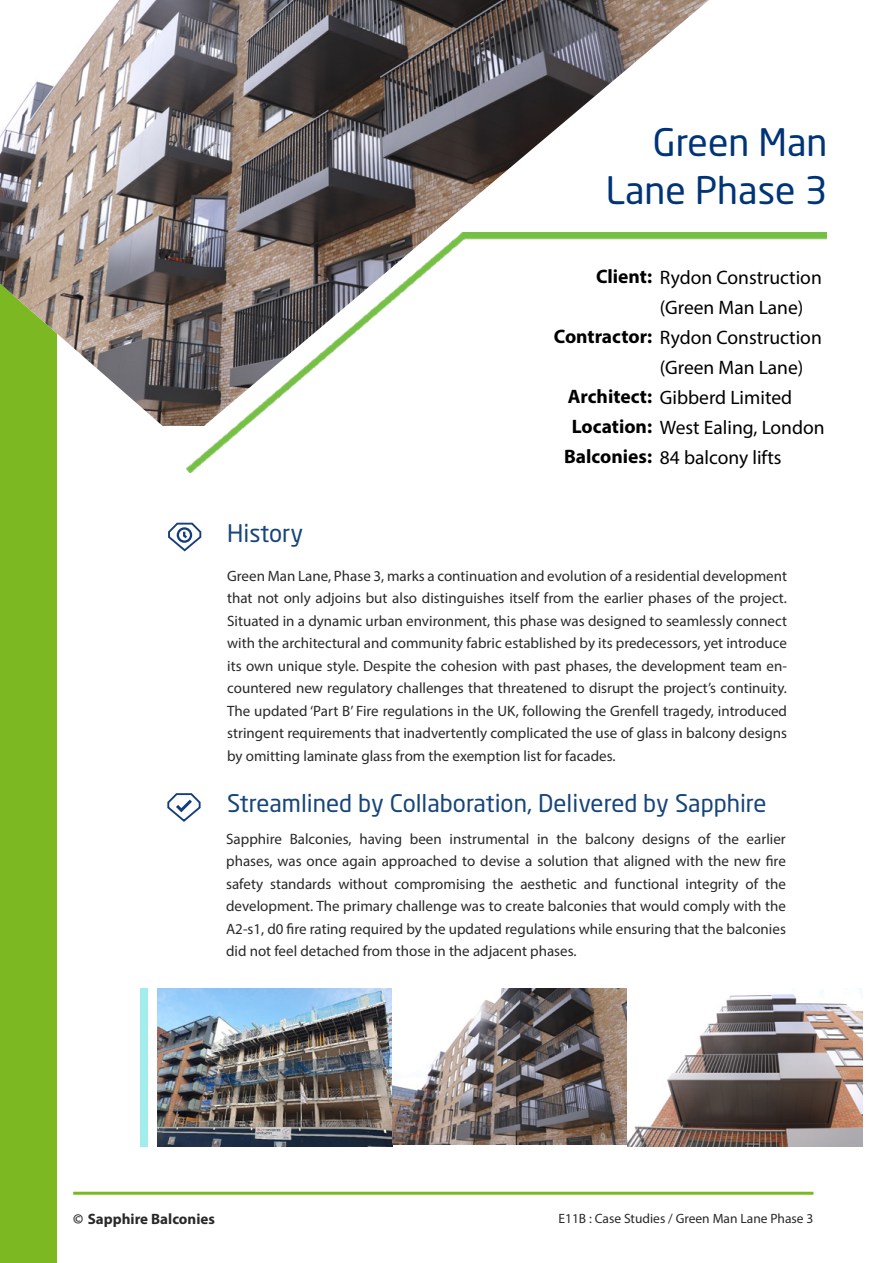
<style>
.page{position:relative;width:893px;height:1263px;background:#fff}
.page>*{position:absolute;margin:0;border:0;box-sizing:border-box;transform-origin:0 0}
.t1{font:37.5px/48px "Neo Sans Std";color:#003478;text-align:right}
.t2{font:24px "Neo Sans Std";color:#17457a}
.t3{font:19.5px "Myriad Pro";color:#000}
.t4{font:15px/22.5px "Myriad Pro";color:#2a2928;text-align:justify}
.t5{font:700 15px "Myriad Pro";color:#2a2928}
.t6{font:13.5px "Myriad Pro";color:#2a2928}
.s1{font-weight:700}
</style>
<div class="page">
<hr style="left:73px;top:1192px;width:740px;height:3px;background:#7bb821">
<div style="left:0;top:0;width:56px;height:1263px;background:#7bb821"></div>
<img style="left:0;top:0;width:709px;height:426px">
<img style="left:187px;top:233px;width:640px;height:239px">
<svg style="left:167px;top:793px;width:34px;height:29px"></svg>
<svg style="left:168px;top:522px;width:34px;height:30px"></svg>
<img style="left:158px;top:988px;width:235px;height:158px">
<img style="left:393px;top:988px;width:235px;height:156px">
<img style="left:628px;top:988px;width:234px;height:158px">
<div style="left:140px;top:988px;width:7px;height:158px;background:#a1edeb"></div>
<h1 class="t1" style="left:606px;top:118px;width:223px">Green Man<br>Lane Phase 3</h1>
<h3 class="t3" style="left:596px;top:265px;width:227px"><span class="s1">Client:</span> Rydon Construction</h3>
<h3 class="t3" style="left:660px;top:295px;width:145px">(Green Man Lane)</h3>
<h3 class="t3" style="left:554px;top:325px;width:269px"><span class="s1">Contractor:</span> Rydon Construction</h3>
<h3 class="t3" style="left:660px;top:355px;width:145px">(Green Man Lane)</h3>
<h3 class="t3" style="left:568px;top:385px;width:226px"><span class="s1">Architect:</span> Gibberd Limited</h3>
<h3 class="t3" style="left:572px;top:415px;width:254px"><span class="s1">Location:</span> West Ealing, London</h3>
<h3 class="t3" style="left:564px;top:445px;width:219px"><span class="s1">Balconies:</span> 84 balcony lifts</h3>
<h2 class="t2" style="left:227px;top:519px;width:78px">History</h2>
<p class="t4" style="left:227px;top:564px;width:561px">Green Man Lane, Phase 3, marks a continuation and evolution of a residential development that not only adjoins but also distinguishes itself from the earlier phases of the project.<br>Situated in a dynamic urban environment, this phase was designed to seamlessly connect with the architectural and community fabric established by its predecessors, yet introduce its own unique style. Despite the cohesion with past phases, the development team en&shy;countered new regulatory challenges that threatened to disrupt the project’s continuity.<br>The updated ‘Part B’ Fire regulations in the UK, following the Grenfell tragedy, introduced stringent requirements that inadvertently complicated the use of glass in balcony designs by omitting laminate glass from the exemption list for facades.</p>
<h2 class="t2" style="left:227px;top:788px;width:541px">Streamlined by Collaboration, Delivered by Sapphire</h2>
<p class="t4" style="left:226px;top:827px;width:561px">Sapphire Balconies, having been instrumental in the balcony designs of the earlier phases, was once again approached to devise a solution that aligned with the new fire safety standards without compromising the aesthetic and functional integrity of the development. The primary challenge was to create balconies that would comply with the A2-s1, d0 fire rating required by the updated regulations while ensuring that the balconies did not feel detached from those in the adjacent phases.</p>
<p class="t5" style="left:73px;top:1209px;width:143px">© Sapphire Balconies</p>
<p class="t6" style="left:558px;top:1210px;width:256px">E11B : Case Studies / Green Man Lane Phase 3</p>
</div>
